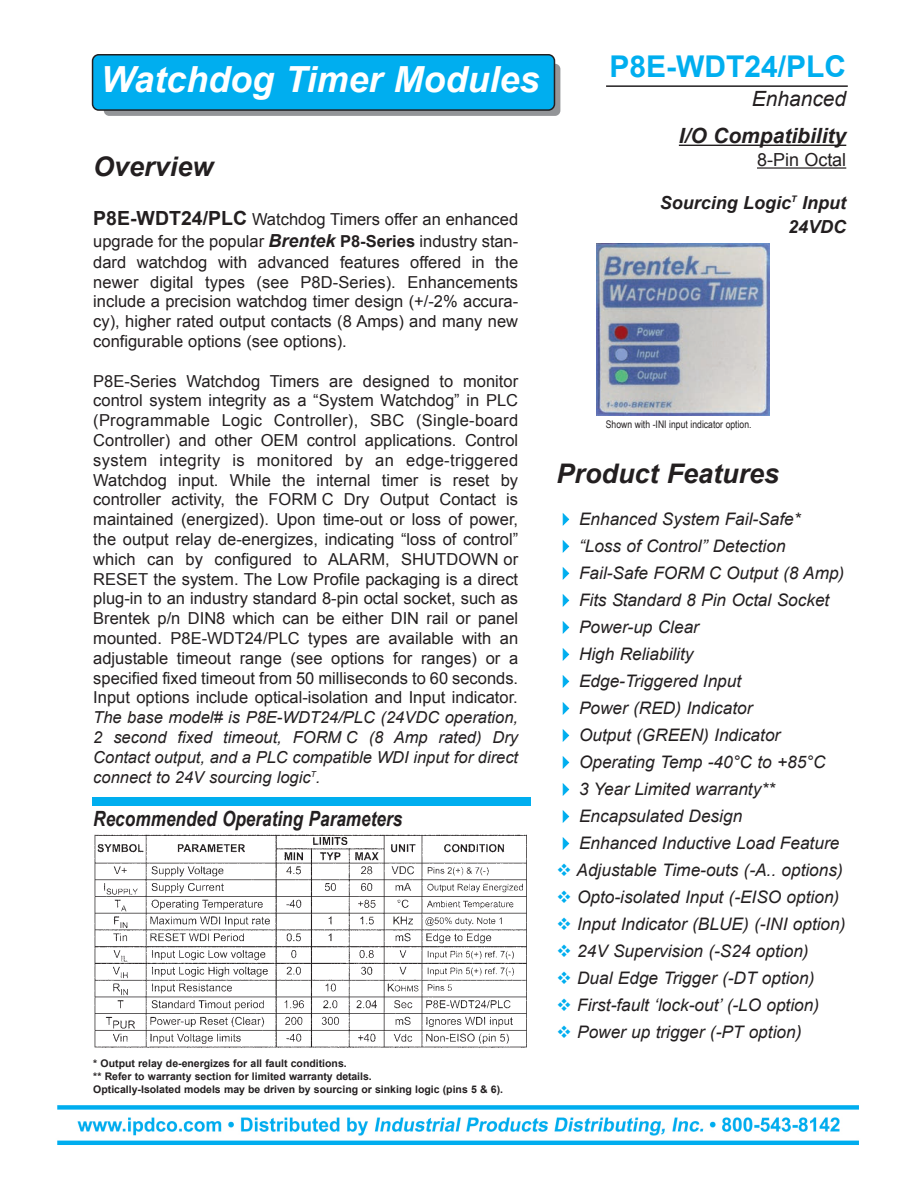
<style>
.page{position:relative;width:918px;height:1188px;background:#fff}
.page>*{position:absolute;margin:0;border:0;box-sizing:border-box;transform-origin:0 0}
.t1{font:italic 700 36px "Arial";color:#fff}
.t2{font:700 30px "Arial";color:#00aeef}
.t3{font:italic 700 27px "Arial";color:#231f20}
.t4{font:italic 700 21px "Arial Narrow";color:#231f20}
.t5{font:italic 700 21px "Arial";color:#231f20}
.t6{font:italic 21px "Arial";color:#231f20}
.t7{font:italic 700 18px/24px "Arial";color:#231f20;text-align:right}
.t8{font:18px "Arial";color:#231f20}
.t9{font:italic 17.25px "Arial";color:#231f20}
.t10{font:16.5px/19.8px "Arial";color:#231f20;text-align:justify}
.t11{font:italic 16.5px/19.8px "Arial";color:#231f20;text-align:justify}
.t12{font:700 10.5px/12.6px "Arial";color:#231f20}
.t13{font:10.5px "Arial Narrow";color:#231f20}
.s1{font-weight:700;font-size:19.5px}
.s2{font-weight:700;font-style:italic;font-size:18px}
.s3{font-weight:700}
.s4{color:#00aeef}
.s5{font-size:18px}
</style>
<div class="page">
<hr style="left:679px;top:145px;width:167px;height:1px;background:#231f20">
<hr style="left:757px;top:167px;width:89px;height:2px;background:#231f20">
<hr style="left:606px;top:85px;width:242px;height:2px;background:#231f20">
<div style="left:104px;top:64px;width:456px;height:52px;background:#939598;border-radius:5px"></div>
<svg style="left:92px;top:54px;width:463px;height:57px;background:#02a5e2"></svg>
<div style="left:92px;top:798px;width:438px;height:8px;background:#00aeef"></div>
<img style="left:94px;top:834px;width:433px;height:214px">
<img style="left:597px;top:243px;width:173px;height:172px">
<img style="left:57px;top:1105px;width:802px;height:40px">
<svg style="left:420px;top:1114px;width:9px;height:9px"></svg>
<svg style="left:645px;top:1114px;width:8px;height:9px"></svg>
<h1 class="t1" style="left:101px;top:59px;width:440px">Watchdog timer Modules</h1>
<h3 class="t3" style="left:93px;top:152px;width:122px">Overview</h3>
<p class="t10" style="left:93px;top:208px;width:426px;line-height:22.4px"><span class="s1">P8E-WDT24/PLC</span> Watchdog Timers offer an enhanced upgrade for the popular <span class="s2">Brentek</span> <span class="s3">P8-Series</span> industry stan-</p>
<p class="t10" style="left:93px;top:252px;width:426px">dard watchdog with advanced features offered in the newer digital types (see P8D-Series). Enhancements include a precision watchdog timer design (+/-2% accura&shy;cy), higher rated output contacts (8 Amps) and many new configurable options (see options).</p>
<p class="t10" style="left:93px;top:371px;width:426px">P8E-Series Watchdog Timers are designed to monitor control system integrity as a “System Watchdog” in PLC (Programmable Logic Controller), SBC (Single-board Controller) and other OEM control applications. Control system integrity is monitored by an edge-triggered Watchdog input. While the internal timer is reset by controller activity, the FORM C Dry Output Contact is maintained (energized). Upon time-out or loss of power, the output relay de-energizes, indicating “loss of control” which can by configured to ALARM, SHUTDOWN or RESET the system. The Low Profile packaging is a direct plug-in to an industry standard 8-pin octal socket, such as Brentek p/n DIN8 which can be either DIN rail or panel mounted. P8E-WDT24/PLC types are available with an adjustable timeout range (see options for ranges) or a specified fixed timeout from 50 milliseconds to 60 seconds.<br>Input options include optical-isolation and Input indicator.</p>
<p class="t11" style="left:93px;top:708px;width:426px">The base model# is P8E-WDT24/PLC (24VDC operation, 2 second fixed timeout, FORM C (8 Amp rated) Dry Contact output, and a PLC compatible WDI input for direct connect to 24V sourcing logic<sup>T</sup>.</p>
<p class="t4" style="left:93px;top:806px;width:311px">Recommended Operating Parameters</p>
<p class="t12" style="left:93px;top:1057px;width:411px">* Output relay de-energizes for all fault conditions.<br>** Refer to warranty section for limited warranty details.<br>Optically-Isolated models may be driven by sourcing or sinking logic (pins 5 &amp; 6).</p>
<h2 class="t2" style="left:610px;top:50px;width:238px">P8E-WDT24/PLC</h2>
<p class="t6" style="left:752px;top:87px;width:96px">Enhanced</p>
<p class="t5" style="left:679px;top:124px;width:169px">I/O Compatibility</p>
<p class="t8" style="left:757px;top:150px;width:91px">8-Pin Octal</p>
<p class="t7" style="left:660px;top:190px;width:189px">Sourcing Logic<sup>t</sup> Input<br>24VDC</p>
<p class="t13" style="left:606px;top:418px;width:147px">Shown with -INI input indicator option.</p>
<h3 class="t3" style="left:557px;top:458px;width:224px">Product Features</h3>
<p class="t9" style="left:557px;top:509px;width:245px"><span class="s4">✔</span> Enhanced System Fail-Safe*</p>
<p class="t9" style="left:557px;top:536px;width:230px"><span class="s4">✔</span> “Loss of Control” Detection</p>
<p class="t9" style="left:557px;top:563px;width:289px"><span class="s4">✔</span> Fail-Safe FORM C Output (8 Amp)</p>
<p class="t9" style="left:557px;top:590px;width:274px"><span class="s4">✔</span> Fits Standard 8 Pin Octal Socket</p>
<p class="t9" style="left:557px;top:617px;width:144px"><span class="s4">✔</span> Power-up Clear</p>
<p class="t9" style="left:557px;top:644px;width:138px"><span class="s4">✔</span> High Reliability</p>
<p class="t9" style="left:557px;top:671px;width:186px"><span class="s4">✔</span> Edge-Triggered Input</p>
<p class="t9" style="left:557px;top:698px;width:197px"><span class="s4">✔</span> Power (RED) Indicator</p>
<p class="t9" style="left:557px;top:725px;width:225px"><span class="s4">✔</span> Output (GREEN) Indicator</p>
<p class="t9" style="left:557px;top:752px;width:270px"><span class="s4">✔</span> Operating Temp -40°C to +85°C</p>
<p class="t9" style="left:557px;top:779px;width:220px"><span class="s4">✔</span> 3 Year Limited warranty**</p>
<p class="t9" style="left:557px;top:806px;width:187px"><span class="s4">✔</span> Encapsulated Design</p>
<p class="t9" style="left:557px;top:833px;width:284px"><span class="s4">✔</span> Enhanced Inductive Load Feature</p>
<p class="t9" style="left:557px;top:860px;width:288px"><span class="s4">❖</span> Adjustable Time-outs (-A.. options)</p>
<p class="t9" style="left:557px;top:887px;width:284px"><span class="s4">❖</span> Opto-isolated Input (-EISO option)</p>
<p class="t9" style="left:557px;top:914px;width:291px"><span class="s4">❖</span> Input Indicator (BLUE) (-INI option)</p>
<p class="t9" style="left:557px;top:941px;width:254px"><span class="s4">❖</span> 24V Supervision (-S24 option)</p>
<p class="t9" style="left:557px;top:968px;width:260px"><span class="s4">❖</span> Dual Edge Trigger (-DT option)</p>
<p class="t9" style="left:557px;top:995px;width:264px"><span class="s4">❖</span> First-fault ‘lock-out’ (-LO option)</p>
<p class="t9" style="left:557px;top:1022px;width:247px"><span class="s4">❖</span> Power up trigger (-PT option<span class="s5">)</span></p>
</div>
